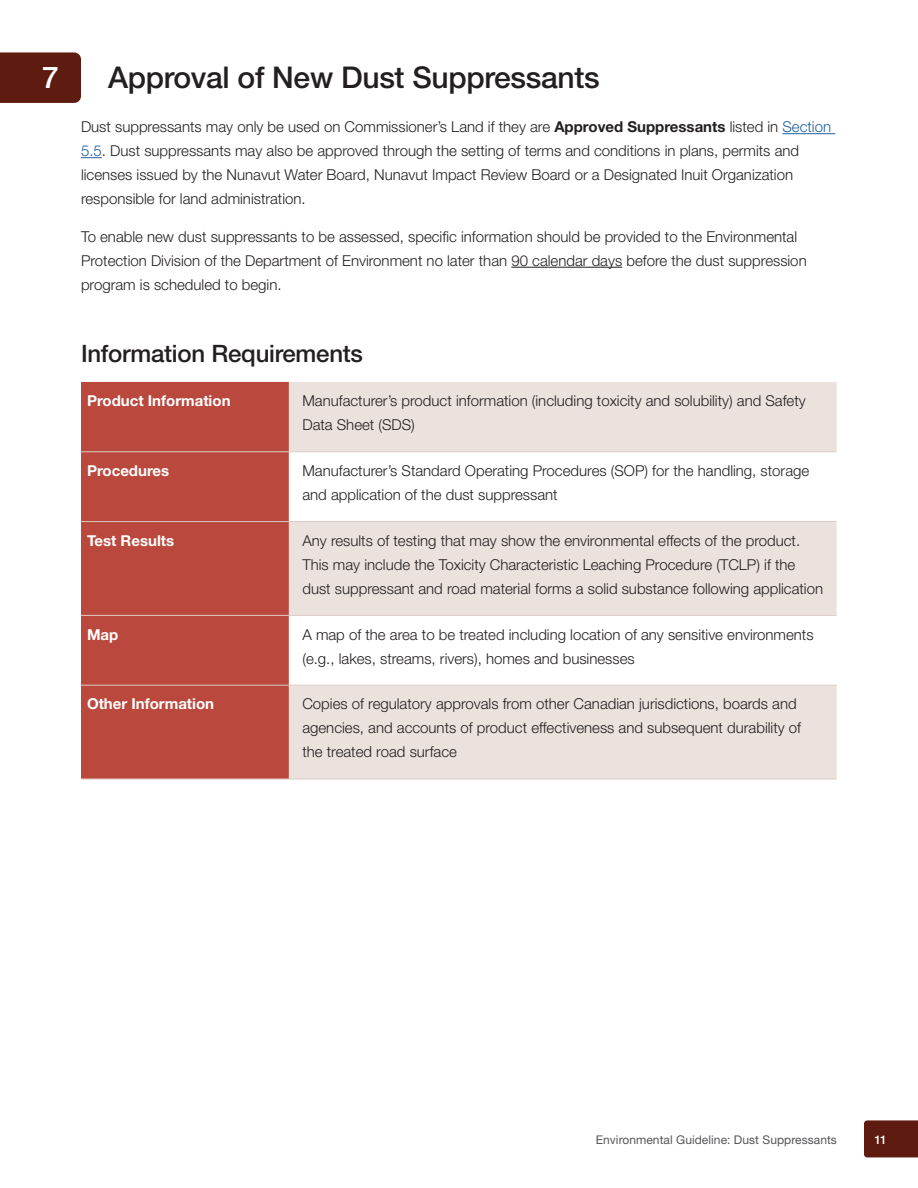
<style>
.page{position:relative;width:918px;height:1188px;background:#fff}
.page>*{position:absolute;margin:0;border:0;box-sizing:border-box;transform-origin:0 0}
.t1{font:500 30px "Helvetica Neue LT Std";letter-spacing:-.01em;color:#231f20}
.t2{font:500 30px "Helvetica Neue LT Std";color:#fff}
.t3{font:500 24px "Helvetica Neue LT Std";letter-spacing:-.01em;color:#231f20}
.t4{font:300 15px/24px "Helvetica Neue LT Std";color:#231f20}
.t5{font:700 15px "Helvetica Neue LT Std";color:#fff}
.t6{font:12px "Helvetica Neue LT Std";letter-spacing:.005em;color:#555659}
.t7{font:500 12px "Helvetica Neue LT Std";color:#fff}
.s1{font-weight:700}
.s2{color:#215e9e}
</style>
<div class="page">
<div style="left:864px;top:1120px;width:54px;height:37px;background:#5e1c10"></div>
<div style="left:0;top:52px;width:81px;height:51px;background:#5e1c10"></div>
<hr style="left:782px;top:133px;width:53px;height:1px;background:#215e9e">
<svg style="left:81px;top:157px;width:21px;height:1px"></svg>
<hr style="left:511px;top:267px;width:111px;height:1px;background:#231f20">
<div style="left:81px;top:382px;width:208px;height:397px;background:#ba483c"></div>
<div style="left:289px;top:382px;width:548px;height:397px;background:#ebe2de"></div>
<svg style="left:289px;top:452px;width:548px;height:233px"></svg>
<hr style="left:81px;top:451px;width:208px;height:1px;background:#dccac3">
<hr style="left:289px;top:451px;width:548px;height:1px;background:#dccac3">
<hr style="left:81px;top:521px;width:208px;height:1px;background:#dccac3">
<hr style="left:81px;top:615px;width:208px;height:1px;background:#dccac3">
<hr style="left:289px;top:615px;width:548px;height:1px;background:#dccac3">
<hr style="left:81px;top:685px;width:208px;height:1px;background:#dccac3">
<hr style="left:289px;top:779px;width:548px;height:1px;background:#dccac3">
<hr style="left:289px;top:521px;width:548px;height:1px;background:#dccac3">
<hr style="left:289px;top:685px;width:548px;height:1px;background:#dccac3">
<hr style="left:81px;top:779px;width:208px;height:1px;background:#dccac3">
<h1 class="t2" style="left:42px;top:60px;width:18px">7</h1>
<h1 class="t1" style="left:108px;top:60px;width:493px">Approval of New Dust Suppressants</h1>
<p class="t4" style="left:81px;top:115px;width:752px">Dust suppressants may only be used on Commissioner’s Land if they are <span class="s1">Approved Suppressants</span> listed in <span class="s2">Section 5.5</span>. Dust suppressants may also be approved through the setting of terms and conditions in plans, permits and licenses issued by the Nunavut Water Board, Nunavut Impact Review Board or a Designated Inuit Organization responsible for land administration.</p>
<p class="t4" style="left:81px;top:224px;width:727px">To enable new dust suppressants to be assessed, specific information should be provided to the Environmental<br>Protection Division of the Department of Environment no later than 90 calendar days before the dust suppression program is scheduled to begin.</p>
<h2 class="t3" style="left:81px;top:339px;width:284px">Information Requirements</h2>
<p class="t5" style="left:87px;top:392px;width:145px">Product Information</p>
<p class="t4" style="left:302px;top:389px;width:505px">Manufacturer’s product information (including toxicity and solubility) and Safety<br>Data Sheet (SDS)</p>
<p class="t5" style="left:87px;top:461px;width:84px">Procedures</p>
<p class="t4" style="left:302px;top:458px;width:508px">Manufacturer’s Standard Operating Procedures (SOP) for the handling, storage and application of the dust suppressant</p>
<p class="t5" style="left:87px;top:531px;width:89px">Test Results</p>
<p class="t4" style="left:302px;top:528px;width:522px">Any results of testing that may show the environmental effects of the product.<br>This may include the Toxicity Characteristic Leaching Procedure (TCLP) if the dust suppressant and road material forms a solid substance following application</p>
<p class="t5" style="left:87px;top:625px;width:33px">Map</p>
<p class="t4" style="left:302px;top:622px;width:513px">A map of the area to be treated including location of any sensitive environments (e.g., lakes, streams, rivers), homes and businesses</p>
<p class="t5" style="left:87px;top:695px;width:129px">Other Information</p>
<p class="t4" style="left:302px;top:692px;width:500px">Copies of regulatory approvals from other Canadian jurisdictions, boards and agencies, and accounts of product effectiveness and subsequent durability of the treated road surface</p>
<p class="t6" style="left:596px;top:1132px;width:243px">Environmental Guideline: Dust Suppressants</p>
<p class="t7" style="left:874px;top:1133px;width:14px">11</p>
</div>
